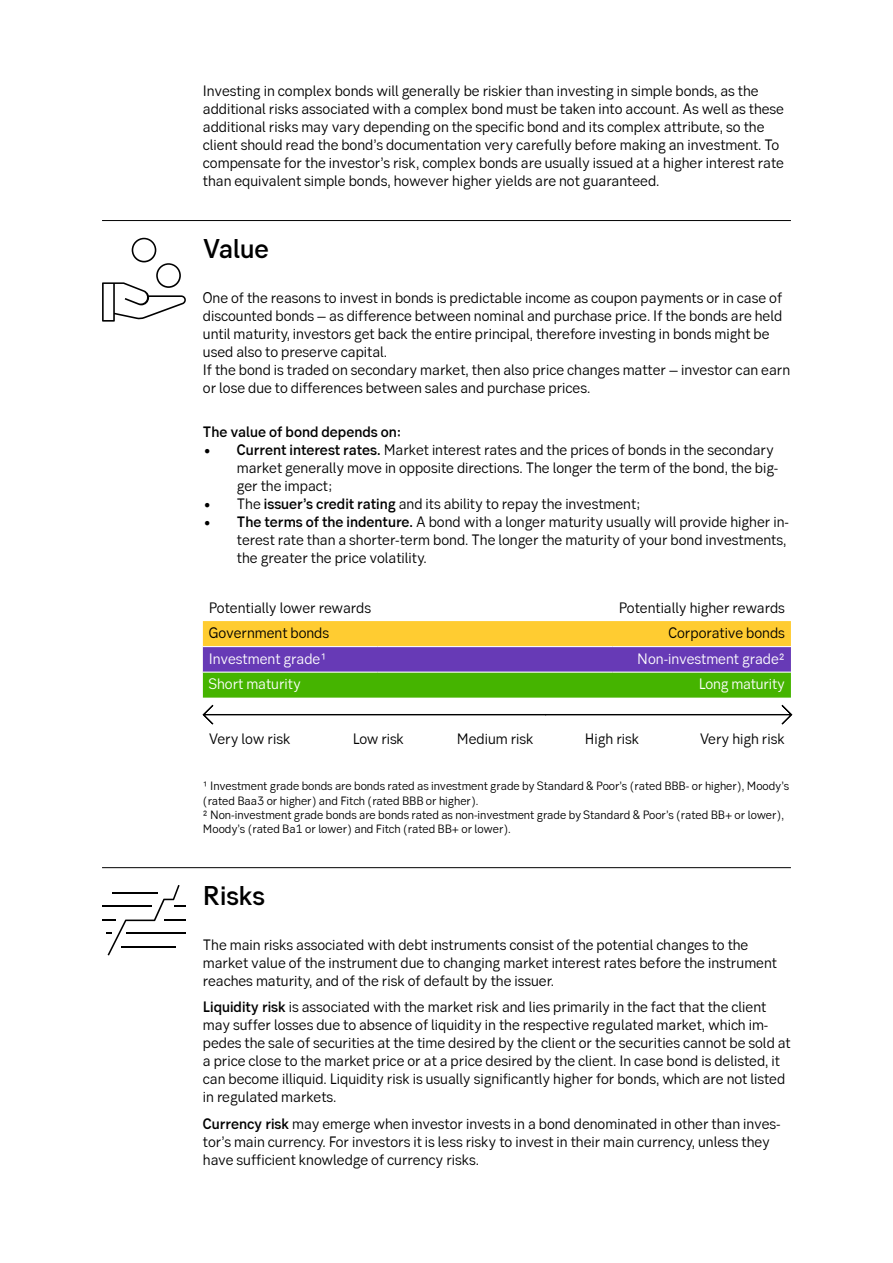
<style>
.page{position:relative;width:893px;height:1263px;background:#fff}
.page>*{position:absolute;margin:0;border:0;box-sizing:border-box;transform-origin:0 0}
.t1{font:500 27px "SEB Sans Serif";color:#000}
.t2{font:15px/18px "SEB Sans Serif";color:#000}
.t3{font:15px "SEB Sans Serif";color:#fff}
.t4{font:500 15px "SEB Sans Serif";color:#000}
.t5{font:12px/14.4px "SEB Sans Serif";color:#000}
.s1{font-weight:500}
</style>
<div class="page">
<svg style="left:203px;top:621px;width:588px;height:77px;background:#90954e"></svg>
<hr style="left:203px;top:646px;width:174px;height:1px;background:#fff">
<hr style="left:377px;top:646px;width:235px;height:1px;background:#fff">
<hr style="left:612px;top:646px;width:179px;height:1px;background:#fff">
<hr style="left:203px;top:672px;width:174px;height:1px;background:#fff">
<hr style="left:377px;top:672px;width:235px;height:1px;background:#fff">
<hr style="left:612px;top:672px;width:179px;height:1px;background:#fff">
<hr style="left:102px;top:220px;width:689px;height:1px;background:#000">
<svg style="left:203px;top:705px;width:589px;height:19px"></svg>
<hr style="left:102px;top:867px;width:689px;height:1px;background:#000">
<svg style="left:102px;top:238px;width:84px;height:84px"></svg>
<svg style="left:102px;top:885px;width:84px;height:70px"></svg>
<hr style="left:121px;top:946px;width:54px;height:1px;background:#000">
<p class="t2" style="left:203px;top:82px;width:583px">Investing in complex bonds will generally be riskier than investing in simple bonds, as the additional risks associated with a complex bond must be taken into account. As well as these additional risks may vary depending on the specific bond and its complex attribute, so the client should read the bond’s documentation very carefully before making an investment. To compensate for the investor’s risk, complex bonds are usually issued at a higher interest rate than equivalent simple bonds, however higher yields are not guaranteed.</p>
<h1 class="t1" style="left:203px;top:233px;width:68px">Value</h1>
<p class="t2" style="left:203px;top:288px;width:589px">One of the reasons to invest in bonds is predictable income as coupon payments or in case of discounted bonds – as difference between nominal and purchase price. If the bonds are held until maturity, investors get back the entire principal, therefore investing in bonds might be used also to preserve capital.<br>If the bond is traded on secondary market, then also price changes matter – investor can earn or lose due to differences between sales and purchase prices.</p>
<p class="t4" style="left:203px;top:423px;width:200px">The value of bond depends on:</p>
<p class="t2" style="left:237px;top:441px;width:543px;text-indent:-34px">• <span class="s1">Current interest rates.</span> Market interest rates and the prices of bonds in the secondary market generally move in opposite directions. The longer the term of the bond, the big&shy;ger the impact;</p>
<p class="t2" style="left:203px;top:495px;width:439px">• The <span class="s1">issuer’s credit rating</span> and its ability to repay the investment;</p>
<p class="t2" style="left:237px;top:513px;width:554px;text-indent:-34px">• <span class="s1">The terms of the indenture.</span> A bond with a longer maturity usually will provide higher in&shy;terest rate than a shorter-term bond. The longer the maturity of your bond investments, the greater the price volatility.</p>
<p class="t2" style="left:209px;top:598px;width:164px">Potentially lower rewards</p>
<p class="t2" style="left:619px;top:598px;width:168px">Potentially higher rewards</p>
<p class="t2" style="left:209px;top:624px;width:122px">Government bonds</p>
<p class="t2" style="left:669px;top:624px;width:118px">Corporative bonds</p>
<p class="t3" style="left:209px;top:650px;width:119px">Investment grade1</p>
<p class="t3" style="left:637px;top:650px;width:149px">Non-investment grade2</p>
<p class="t3" style="left:209px;top:675px;width:94px">Short maturity</p>
<p class="t3" style="left:699px;top:675px;width:88px">Long maturity</p>
<p class="t2" style="left:209px;top:730px;width:83px">Very low risk</p>
<p class="t2" style="left:353px;top:730px;width:53px">Low risk</p>
<p class="t2" style="left:457px;top:730px;width:78px">Medium risk</p>
<p class="t2" style="left:585px;top:730px;width:56px">High risk</p>
<p class="t2" style="left:700px;top:730px;width:87px">Very high risk</p>
<p class="t5" style="left:203px;top:779px;width:588px">1 Investment grade bonds are bonds rated as investment grade by Standard &amp; Poor’s (rated BBB- or higher), Moody’s (rated Baa3 or higher) and Fitch (rated BBB or higher).<br>2 Non-investment grade bonds are bonds rated as non-investment grade by Standard &amp; Poor’s (rated BB+ or lower), Moody’s (rated Ba1 or lower) and Fitch (rated BB+ or lower).</p>
<h1 class="t1" style="left:203px;top:880px;width:63px">Risks</h1>
<p class="t2" style="left:203px;top:935px;width:576px">The main risks associated with debt instruments consist of the potential changes to the market value of the instrument due to changing market interest rates before the instrument reaches maturity, and of the risk of default by the issuer.</p>
<p class="t2" style="left:203px;top:998px;width:589px"><span class="s1">Liquidity risk</span> is associated with the market risk and lies primarily in the fact that the client may suffer losses due to absence of liquidity in the respective regulated market, which im&shy;pedes the sale of securities at the time desired by the client or the securities cannot be sold at a price close to the market price or at a price desired by the client. In case bond is delisted, it can become illiquid. Liquidity risk is usually significantly higher for bonds, which are not listed in regulated markets.</p>
<p class="t2" style="left:203px;top:1114px;width:579px"><span class="s1">Currency risk</span> may emerge when investor invests in a bond denominated in other than inves&shy;tor’s main currency. For investors it is less risky to invest in their main currency, unless they have sufficient knowledge of currency risks.</p>
</div>
